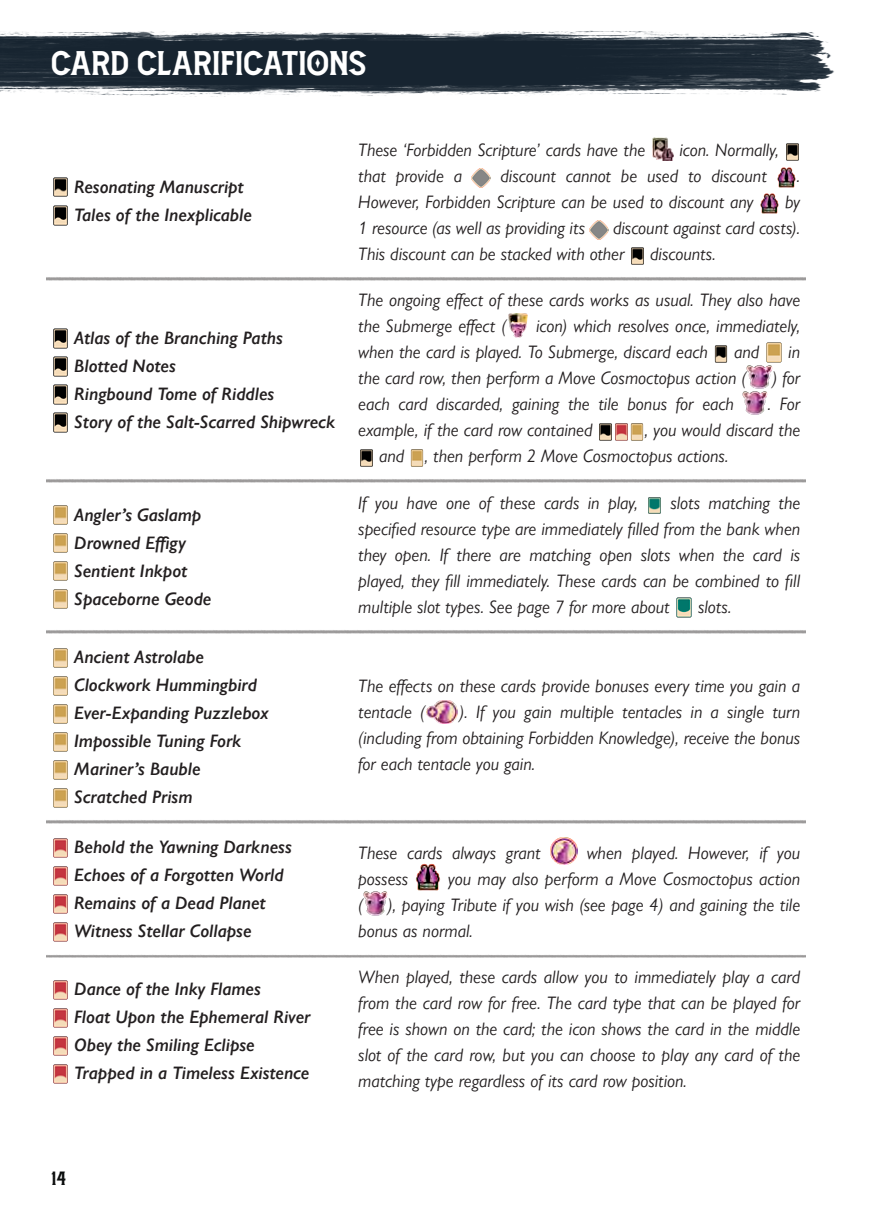
<style>
.page{position:relative;width:874px;height:1225px;background:#fff}
.page>*{position:absolute;margin:0;border:0;box-sizing:border-box;transform-origin:0 0}
.t1{font:32px "Amnestia Normal";color:#fff}
.t2{font:italic 18px/26px "Gill Sans Nova";color:#231f20}
.t3{font:italic 600 18px/28px "Gill Sans Nova";color:#231f20}
.t4{font:18px "Amnestia Distressed";color:#080a0a}
</style>
<div class="page">
<img style="left:0;top:30px;width:834px;height:66px">
<img style="left:550px;top:837px;width:26px;height:27px">
<img style="left:363px;top:891px;width:24px;height:25px">
<img style="left:415px;top:863px;width:26px;height:27px">
<img style="left:426px;top:700px;width:31px;height:23px">
<img style="left:53px;top:648px;width:15px;height:20px">
<img style="left:53px;top:788px;width:15px;height:20px">
<img style="left:53px;top:676px;width:15px;height:20px">
<img style="left:53px;top:704px;width:15px;height:20px">
<img style="left:53px;top:732px;width:15px;height:20px">
<img style="left:53px;top:760px;width:15px;height:20px">
<img style="left:53px;top:838px;width:15px;height:20px">
<img style="left:53px;top:866px;width:15px;height:20px">
<img style="left:53px;top:894px;width:15px;height:20px">
<img style="left:53px;top:922px;width:15px;height:20px">
<img style="left:53px;top:505px;width:15px;height:20px">
<img style="left:53px;top:533px;width:15px;height:20px">
<img style="left:53px;top:561px;width:15px;height:20px">
<img style="left:53px;top:589px;width:15px;height:20px">
<img style="left:648px;top:497px;width:13px;height:17px">
<img style="left:631px;top:247px;width:13px;height:18px">
<img style="left:53px;top:177px;width:15px;height:20px">
<img style="left:53px;top:205px;width:15px;height:21px">
<img style="left:786px;top:143px;width:13px;height:18px">
<img style="left:471px;top:168px;width:19px;height:19px">
<img style="left:777px;top:167px;width:19px;height:20px">
<img style="left:760px;top:193px;width:19px;height:20px">
<img style="left:589px;top:220px;width:19px;height:19px">
<img style="left:53px;top:980px;width:15px;height:20px">
<img style="left:53px;top:1008px;width:15px;height:20px">
<img style="left:53px;top:1036px;width:15px;height:20px">
<img style="left:53px;top:1064px;width:15px;height:20px">
<img style="left:53px;top:328px;width:15px;height:21px">
<img style="left:53px;top:356px;width:15px;height:21px">
<img style="left:53px;top:384px;width:15px;height:21px">
<img style="left:746px;top:365px;width:25px;height:24px">
<img style="left:53px;top:412px;width:15px;height:21px">
<img style="left:508px;top:314px;width:19px;height:23px">
<img style="left:742px;top:391px;width:25px;height:24px">
<img style="left:714px;top:345px;width:14px;height:18px">
<img style="left:599px;top:423px;width:45px;height:18px">
<img style="left:360px;top:449px;width:13px;height:18px">
<img style="left:410px;top:449px;width:14px;height:18px">
<img style="left:652px;top:138px;width:21px;height:23px">
<img style="left:766px;top:342px;width:16px;height:21px">
<img style="left:676px;top:597px;width:16px;height:21px">
<img style="left:46px;top:277px;width:758px;height:3px">
<img style="left:46px;top:479px;width:758px;height:4px">
<img style="left:46px;top:630px;width:758px;height:3px">
<img style="left:46px;top:820px;width:758px;height:3px">
<img style="left:46px;top:954px;width:758px;height:4px">
<h1 class="t1" style="left:51px;top:51px;width:317px">CARD CLARIFICATIONS</h1>
<p class="t3" style="left:74px;top:174px;width:179px">Resonating Manuscript<br>Tales of the Inexplicable</p>
<p class="t3" style="left:74px;top:326px;width:262px">Atlas of the Branching Paths<br>Blotted Notes<br>Ringbound Tome of Riddles<br>Story of the Salt-Scarred Shipwreck</p>
<p class="t3" style="left:74px;top:502px;width:138px">Angler’s Gaslamp<br>Drowned Effigy<br>Sentient Inkpot<br>Spaceborne Geode</p>
<p class="t3" style="left:74px;top:645px;width:196px">Ancient Astrolabe<br>Clockwork Hummingbird<br>Ever-Expanding Puzzlebox<br>Impossible Tuning Fork<br>Mariner’s Bauble<br>Scratched Prism</p>
<p class="t2" style="left:358px;top:138px;width:288px">These ‘Forbidden Scripture’ cards have the</p>
<p class="t2" style="left:679px;top:138px;width:101px">icon. Normally,</p>
<p class="t2" style="left:358px;top:164px;width:105px">that provide a</p>
<p class="t2" style="left:500px;top:164px;width:268px">discount cannot be used to discount</p>
<p class="t2" style="left:796px;top:164px;width:5px">.</p>
<p class="t2" style="left:358px;top:190px;width:396px">However, Forbidden Scripture can be used to discount any</p>
<p class="t2" style="left:784px;top:190px;width:17px">by</p>
<p class="t2" style="left:358px;top:216px;width:228px">1 resource (as well as providing its</p>
<p class="t2" style="left:358px;top:216px;width:443px;text-indent:254px">discount against card costs).<br>This discount can be stacked with other</p>
<p class="t2" style="left:649px;top:242px;width:67px">discounts.</p>
<p class="t2" style="left:358px;top:289px;width:443px">The ongoing effect of these cards works as usual. They also have the Submerge effect (</p>
<p class="t2" style="left:358px;top:315px;width:443px;text-indent:178px">icon) which resolves once, immediately, when the card is played. To Submerge, discard each</p>
<p class="t2" style="left:733px;top:341px;width:27px">and</p>
<p class="t2" style="left:787px;top:341px;width:13px">in</p>
<p class="t2" style="left:358px;top:367px;width:390px">the card row, then perform a Move Cosmoctopus action (</p>
<p class="t2" style="left:771px;top:367px;width:30px">) for</p>
<p class="t2" style="left:358px;top:393px;width:377px">each card discarded, gaining the tile bonus for each</p>
<p class="t2" style="left:767px;top:393px;width:34px">. For</p>
<p class="t2" style="left:358px;top:419px;width:235px">example, if the card row contained</p>
<p class="t2" style="left:379px;top:419px;width:422px;text-indent:266px">, you would discard the and , then perform 2 Move Cosmoctopus actions.</p>
<p class="t2" style="left:358px;top:492px;width:281px">If you have one of these cards in play,</p>
<p class="t2" style="left:358px;top:492px;width:443px;text-align:justify;text-indent:312px">slots matching the specified resource type are immediately filled from the bank when they open. If there are matching open slots when the card is played, they fill immediately. These cards can be combined to fill multiple slot types. See page 7 for more about</p>
<p class="t2" style="left:697px;top:596px;width:35px">slots.</p>
<p class="t2" style="left:358px;top:675px;width:443px">The effects on these cards provide bonuses every time you gain a tentacle (</p>
<p class="t2" style="left:358px;top:701px;width:443px;text-align:justify;text-indent:101px">). If you gain multiple tentacles in a single turn (including from obtaining Forbidden Knowledge), receive the bonus for each tentacle you gain.</p>
<p class="t3" style="left:74px;top:835px;width:219px">Behold the Yawning Darkness<br>Echoes of a Forgotten World<br>Remains of a Dead Planet<br>Witness Stellar Collapse</p>
<p class="t2" style="left:358px;top:841px;width:184px">These cards always grant</p>
<p class="t2" style="left:586px;top:841px;width:215px">when played. However, if you</p>
<p class="t2" style="left:358px;top:867px;width:51px">possess</p>
<p class="t2" style="left:448px;top:867px;width:353px">you may also perform a Move Cosmoctopus action</p>
<p class="t2" style="left:358px;top:893px;width:7px">(</p>
<p class="t2" style="left:358px;top:893px;width:443px;text-indent:29px">), paying Tribute if you wish (see page 4) and gaining the tile bonus as normal.</p>
<p class="t3" style="left:74px;top:977px;width:237px">Dance of the Inky Flames<br>Float Upon the Ephemeral River<br>Obey the Smiling Eclipse<br>Trapped in a Timeless Existence</p>
<p class="t2" style="left:358px;top:966px;width:443px;text-align:justify">When played, these cards allow you to immediately play a card from the card row for free. The card type that can be played for free is shown on the card; the icon shows the card in the middle slot of the card row, but you can choose to play any card of the matching type regardless of its card row position.</p>
<p class="t4" style="left:51px;top:1171px;width:16px">14</p>
</div>
